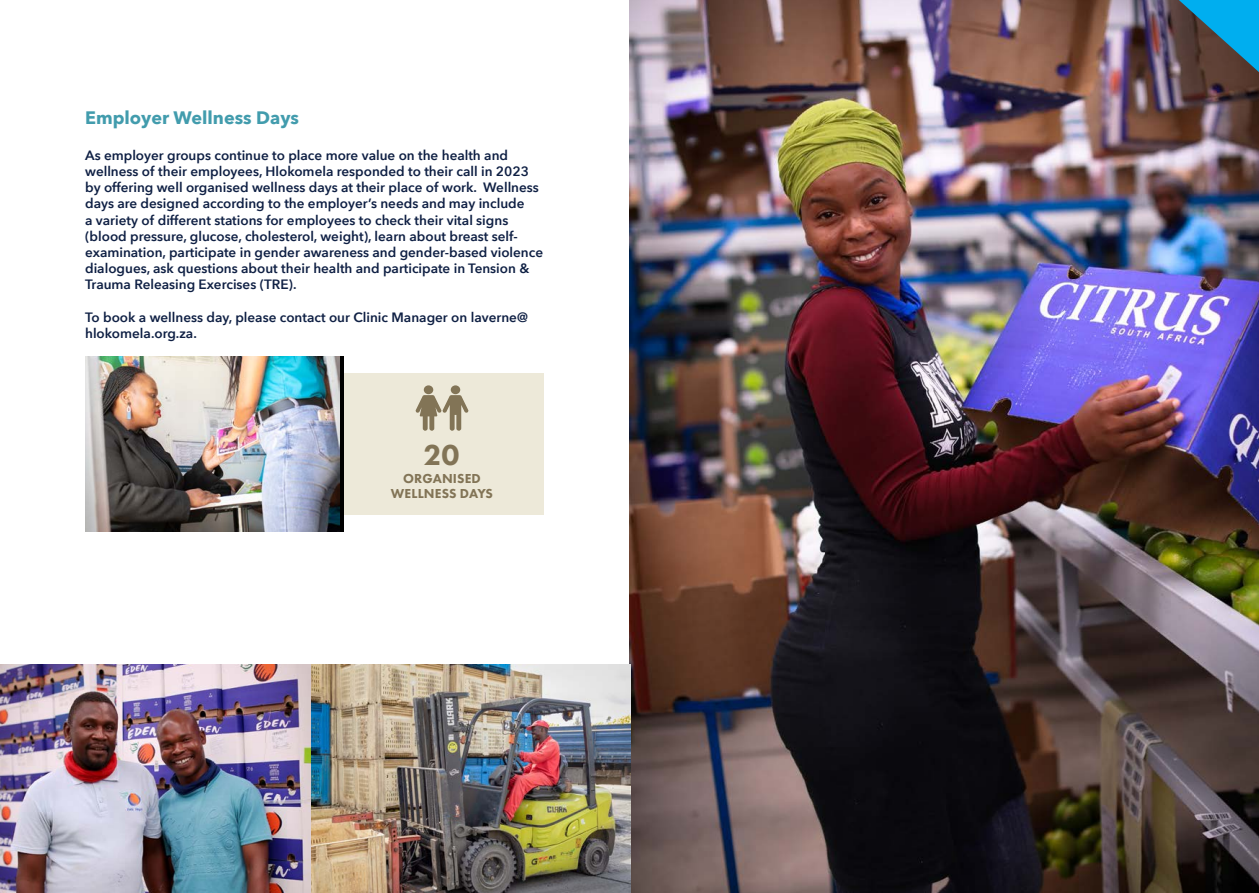
<style>
.page{position:relative;width:1259px;height:893px;background:#fff}
.page>*{position:absolute;margin:0;border:0;box-sizing:border-box;transform-origin:0 0}
.Large_Callout_Text{font:800 30px "Futura PT";color:#827456}
.Body_Copy{font:700 18px "Avenir Next";color:#429cad}
.Body_Copy-2{font:600 13.5px/16.2px "Avenir Next";color:#0f2044}
.Large_Callout_Text-2{font:800 13.5px/15px "Futura PT";letter-spacing:.01em;color:#827456;text-align:center}
</style>
<div class="page">
<img style="left:629px;top:0;width:630px;height:893px">
<svg style="left:1178px;top:0;width:81px;height:72px;background:#2b7490"></svg>
<div style="left:275px;top:373px;width:269px;height:142px;background:#ede9d9"></div>
<img style="left:85px;top:356px;width:254px;height:175px">
<div style="left:451px;top:385px;width:9px;height:9px;background:#827456;border-radius:50%"></div>
<div style="left:424px;top:385px;width:9px;height:9px;background:#827456;border-radius:50%"></div>
<svg style="left:415px;top:395px;width:54px;height:36px"></svg>
<img style="left:0;top:664px;width:630px;height:229px">
<p class="Body_Copy" style="left:85px;top:102px;width:215px">Employer Wellness Days</p>
<p class="Body_Copy-2" style="left:85px;top:147px;width:459px">As employer groups continue to place more value on the health and wellness of their employees, Hlokomela responded to their call in 2023 by offering well organised wellness days at their place of work. Wellness days are designed according to the employer’s needs and may include<br>a variety of different stations for employees to check their vital signs (blood pressure, glucose, cholesterol, weight), learn about breast self&shy;examination, participate in gender awareness and gender-based violence dialogues, ask questions about their health and participate in Tension &amp; Trauma Releasing Exercises (TRE).</p>
<p class="Body_Copy-2" style="left:85px;top:309px;width:444px">To book a wellness day, please contact our Clinic Manager on laverne@ hlokomela.org.za.</p>
<p class="Large_Callout_Text" style="left:423px;top:437px;width:37px">20</p>
<p class="Large_Callout_Text-2" style="left:391px;top:471px;width:104px">ORGANISED<br>WELLNESS DAYS</p>
</div>
